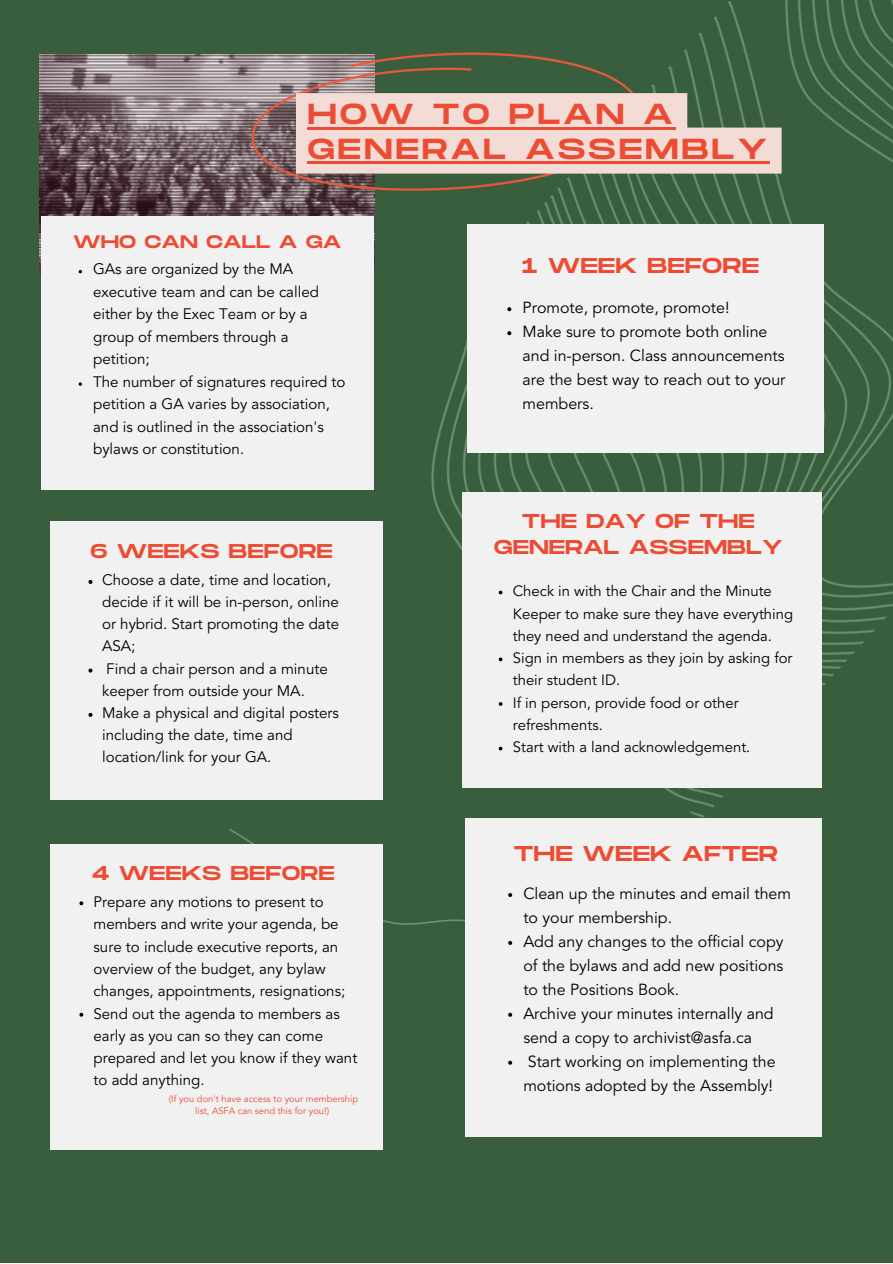
<style>
.page{position:relative;width:893px;height:1264px;background:#fff}
.page>*{position:absolute;margin:0;border:0;box-sizing:border-box;transform-origin:0 0}
.t1{font:28.95px/34.5px "Monument Extended";letter-spacing:.095em;color:#ed4c34}
.t2{font:21.45px "Monument Extended";color:#ed4c34}
.t3{font:19.95px/26px "Monument Extended";color:#ed4c34;text-align:center}
.t4{font:18px "Monument Extended";color:#ed4c34}
.t5{font:15.9px/24px "Avenir LT Std";color:#000}
.t6{font:15.15px/22.2px "Avenir LT Std";color:#000}
.t7{font:14.85px/22.4px "Avenir LT Std";color:#000}
.t8{font:9.3px/12.5px "Avenir LT Std";color:#ed4c34;text-align:center}
</style>
<div class="page">
<div style="left:0;top:0;width:892px;height:1262px;background:#385e3e"></div>
<img style="left:307px;top:0;width:585px;height:818px">
<img style="left:230px;top:829px;width:235px;height:96px">
<img style="left:39px;top:55px;width:335px;height:218px">
<div style="left:50px;top:521px;width:333px;height:279px;background:#f1f1f1"></div>
<div style="left:50px;top:844px;width:333px;height:305px;background:#f1f1f1"></div>
<div style="left:467px;top:224px;width:357px;height:228px;background:#f1f1f1"></div>
<div style="left:462px;top:492px;width:360px;height:295px;background:#f1f1f1"></div>
<div style="left:465px;top:818px;width:357px;height:318px;background:#f1f1f1"></div>
<img style="left:244px;top:46px;width:404px;height:155px">
<svg style="left:296px;top:93px;width:485px;height:81px;background:#e1cfc5"></svg>
<hr style="left:307px;top:127px;width:369px;height:2px;background:#ed4c34">
<hr style="left:307px;top:161px;width:463px;height:3px;background:#ed4c34">
<svg style="left:88px;top:580px;width:4px;height:4px"></svg>
<svg style="left:88px;top:668px;width:4px;height:4px"></svg>
<svg style="left:88px;top:713px;width:4px;height:4px"></svg>
<svg style="left:79px;top:901px;width:4px;height:4px"></svg>
<svg style="left:79px;top:1012px;width:4px;height:4px"></svg>
<svg style="left:507px;top:307px;width:4px;height:4px"></svg>
<svg style="left:507px;top:331px;width:4px;height:4px"></svg>
<svg style="left:498px;top:590px;width:4px;height:4px"></svg>
<svg style="left:498px;top:657px;width:4px;height:4px"></svg>
<svg style="left:498px;top:702px;width:4px;height:4px"></svg>
<svg style="left:498px;top:746px;width:4px;height:4px"></svg>
<svg style="left:508px;top:893px;width:4px;height:4px"></svg>
<svg style="left:508px;top:940px;width:4px;height:4px"></svg>
<svg style="left:508px;top:1012px;width:4px;height:4px"></svg>
<svg style="left:508px;top:1060px;width:4px;height:4px"></svg>
<div style="left:41px;top:216px;width:333px;height:273px;background:#f1f1f1"></div>
<svg style="left:79px;top:382px;width:3px;height:4px"></svg>
<h1 class="t1" style="left:307px;top:98px;width:461px">HOW TO PLAN A<br>GENERAL ASSEMBLY</h1>
<p class="t4" style="left:73px;top:232px;width:270px">WHO CAN CALL A GA</p>
<p class="t6" style="left:93px;top:259px;width:254px">GAs are organized by the MA executive team and can be called either by the Exec Team or by a group of members through a petition;<br>The number of signatures required to petition a GA varies by association, and is outlined in the association's bylaws or constitution.</p>
<h3 class="t3" style="left:90px;top:539px;width:244px">6 WEEKS BEFORE</h3>
<p class="t6" style="left:102px;top:570px;width:238px">Choose a date, time and location, decide if it will be in-person, online or hybrid. Start promoting the date<br>ASA;<br>Find a chair person and a minute keeper from outside your MA.<br>Make a physical and digital posters including the date, time and location/link for your GA.</p>
<h3 class="t3" style="left:92px;top:861px;width:244px">4 WEEKS BEFORE</h3>
<p class="t6" style="left:93px;top:892px;width:265px">Prepare any motions to present to members and write your agenda, be sure to include executive reports, an overview of the budget, any bylaw changes, appointments, resignations;<br>Send out the agenda to members as early as you can so they can come prepared and let you know if they want to add anything.</p>
<p class="t8" style="left:169px;top:1093px;width:191px">(If you don't have access to your membership list, ASFA can send this for you!)</p>
<h2 class="t2" style="left:522px;top:254px;width:238px">1 WEEK BEFORE</h2>
<p class="t5" style="left:522px;top:297px;width:264px">Promote, promote, promote!<br>Make sure to promote both online and in-person. Class announcements are the best way to reach out to your members.</p>
<h3 class="t3" style="left:494px;top:509px;width:290px">THE DAY OF THE<br>GENERAL ASSEMBLY</h3>
<p class="t7" style="left:513px;top:581px;width:282px">Check in with the Chair and the Minute<br>Keeper to make sure they have everything they need and understand the agenda.<br>Sign in members as they join by asking for their student ID.<br>If in person, provide food or other refreshments.<br>Start with a land acknowledgement.</p>
<h2 class="t2" style="left:513px;top:841px;width:266px">THE WEEK AFTER</h2>
<p class="t5" style="left:523px;top:882px;width:269px">Clean up the minutes and email them to your membership.<br>Add any changes to the official copy of the bylaws and add new positions to the Positions Book.<br>Archive your minutes internally and send a copy to archivist@asfa.ca<br>Start working on implementing the motions adopted by the Assembly!</p>
</div>
